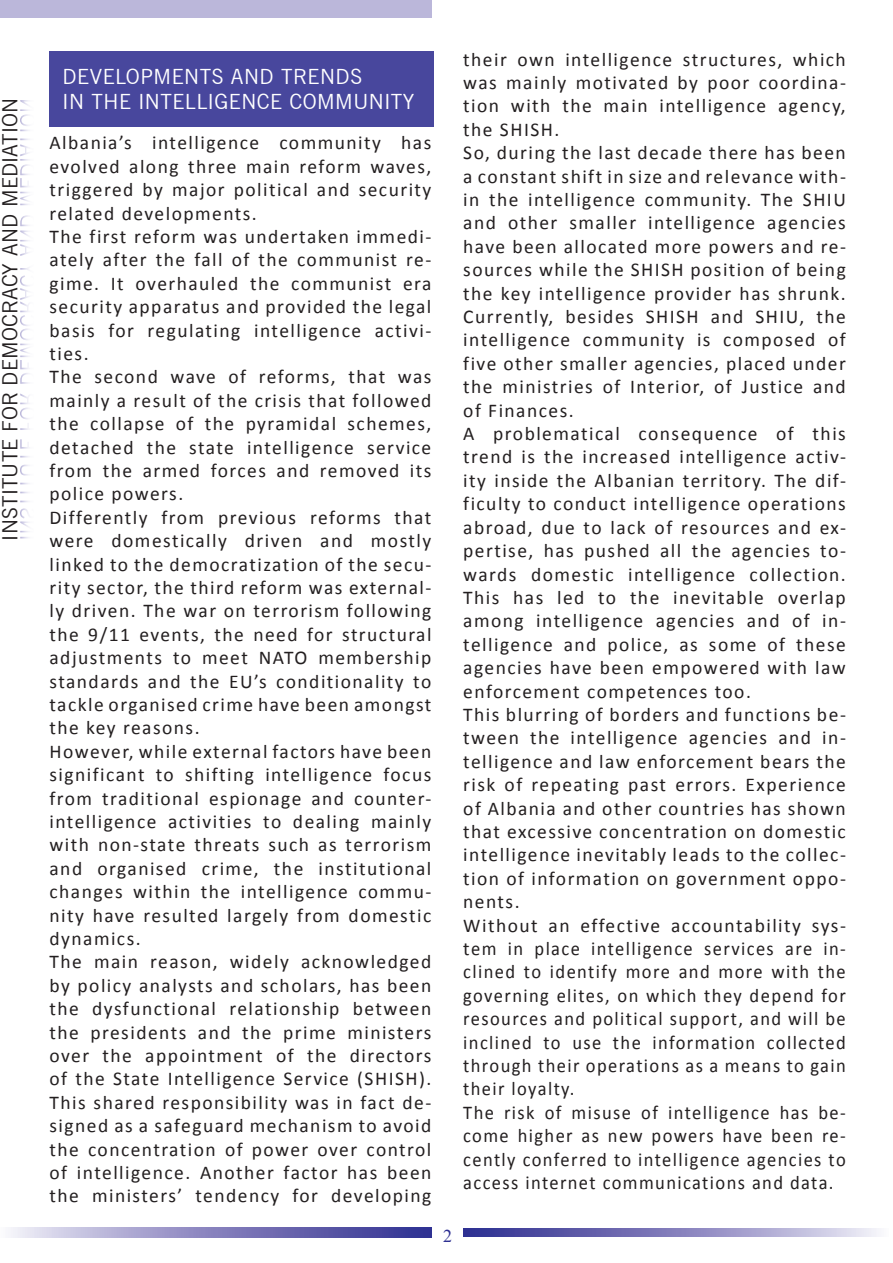
<style>
.page{position:relative;width:893px;height:1263px;background:#fff}
.page>*{position:absolute;margin:0;border:0;box-sizing:border-box;transform-origin:0 0}
.t1{font:21px "News Gothic BT";letter-spacing:.025em;color:#fff}
.t2{font:21px "News Gothic BT";letter-spacing:.01em;color:#231f20}
.t3{font:19.5px/23.4px "Calibri";letter-spacing:.075em;color:#231f20;text-align:justify}
.t4{font:19.5px/23.4px "Calibri";letter-spacing:.075em;color:#231f20;text-align:justify;scale:.95 1}
.t5{font:18px "Times New Roman";color:#2e3092}
</style>
<div class="page">
<svg style="left:11px;top:1228px;width:420px;height:9px;background:#8885bf"></svg>
<svg style="left:463px;top:1228px;width:414px;height:9px;background:#8784be"></svg>
<div style="left:0;top:0;width:431px;height:17px;background:#bbb7da"></div>
<div style="left:50px;top:51px;width:384px;height:75px;background:#48479d"></div>
<p class="t2" style="left:-3px;top:541px;width:444px;rotate:-90deg">INSTITUTE FOR DEMOCRACY AND MEDIATION</p>
<p class="t1" style="left:63px;top:64px;width:301px">DEVELOPMENTS AND TRENDS</p>
<p class="t1" style="left:63px;top:89px;width:353px">IN THE INTELLIGENCE COMMUNITY</p>
<p class="t3" style="left:50px;top:131px;width:383px">Albania’s intelligence community has evolved along three main reform waves, triggered by major political and security related developments.</p>
<p class="t3" style="left:50px;top:225px;width:383px">The first reform was undertaken immedi&shy;ately after the fall of the communist re&shy;gime. It overhauled the communist era security apparatus and provided the legal basis for regulating intelligence activi&shy;ties.</p>
<p class="t3" style="left:50px;top:365px;width:383px">The second wave of reforms, that was mainly a result of the crisis that followed the collapse of the pyramidal schemes, detached the state intelligence service from the armed forces and removed its police powers.</p>
<p class="t3" style="left:50px;top:506px;width:383px">Differently from previous reforms that were domestically driven and mostly linked to the democratization of the secu&shy;rity sector, the third reform was external&shy;ly driven. The war on terrorism following the 9/11 events, the need for structural adjustments to meet NATO membership standards and the EU’s conditionality to tackle organised crime have been amongst the key reasons.</p>
<p class="t3" style="left:50px;top:740px;width:383px">However, while external factors have been significant to shifting intelligence focus from traditional espionage and counter&shy;intelligence activities to dealing mainly with non-state threats such as terrorism and organised crime, the institutional changes within the intelligence commu&shy;nity have resulted largely from domestic dynamics.</p>
<p class="t3" style="left:50px;top:950px;width:383px">The main reason, widely acknowledged by policy analysts and scholars, has been the dysfunctional relationship between the presidents and the prime ministers over the appointment of the directors of the State Intelligence Service (SHISH).<br>This shared responsibility was in fact de&shy;signed as a safeguard mechanism to avoid the concentration of power over control of intelligence. Another factor has been the ministers’ tendency for developing</p>
<p class="t3" style="left:463px;top:48px;width:384px">their own intelligence structures, which was mainly motivated by poor coordina&shy;tion with the main intelligence agency, the SHISH.</p>
<p class="t3" style="left:463px;top:141px;width:384px">So, during the last decade there has been a constant shift in size and relevance with&shy;in the intelligence community. The SHIU and other smaller intelligence agencies have been allocated more powers and re&shy;sources while the SHISH position of being the key intelligence provider has shrunk.<br>Currently, besides SHISH and SHIU, the intelligence community is composed of five other smaller agencies, placed under the ministries of Interior, of Justice and of Finances.</p>
<p class="t3" style="left:463px;top:422px;width:384px">A problematical consequence of this trend is the increased intelligence activ&shy;ity inside the Albanian territory. The dif&shy;ficulty to conduct intelligence operations abroad, due to lack of resources and ex&shy;pertise, has pushed all the agencies to&shy;wards domestic intelligence collection.<br>This has led to the inevitable overlap among intelligence agencies and of in&shy;telligence and police, as some of these agencies have been empowered with law enforcement competences too.</p>
<p class="t3" style="left:463px;top:703px;width:384px">This blurring of borders and functions be&shy;tween the intelligence agencies and in&shy;telligence and law enforcement bears the risk of repeating past errors. Experience of Albania and other countries has shown that excessive concentration on domestic intelligence inevitably leads to the collec&shy;tion of information on government oppo&shy;nents.</p>
<p class="t3" style="left:463px;top:913px;width:384px">Without an effective accountability sys&shy;tem in place intelligence services are in&shy;clined to identify more and more with the governing elites, on which they depend for resources and political support, and will be inclined to use the information collected through their operations as a means to gain their loyalty.</p>
<p class="t4" style="left:463px;top:1101px;width:404px">The risk of misuse of intelligence has be&shy;come higher as new powers have been re&shy;cently conferred to intelligence agencies to access internet communications and data.</p>
<p class="t5" style="left:443px;top:1224px;width:10px">2</p>
</div>
